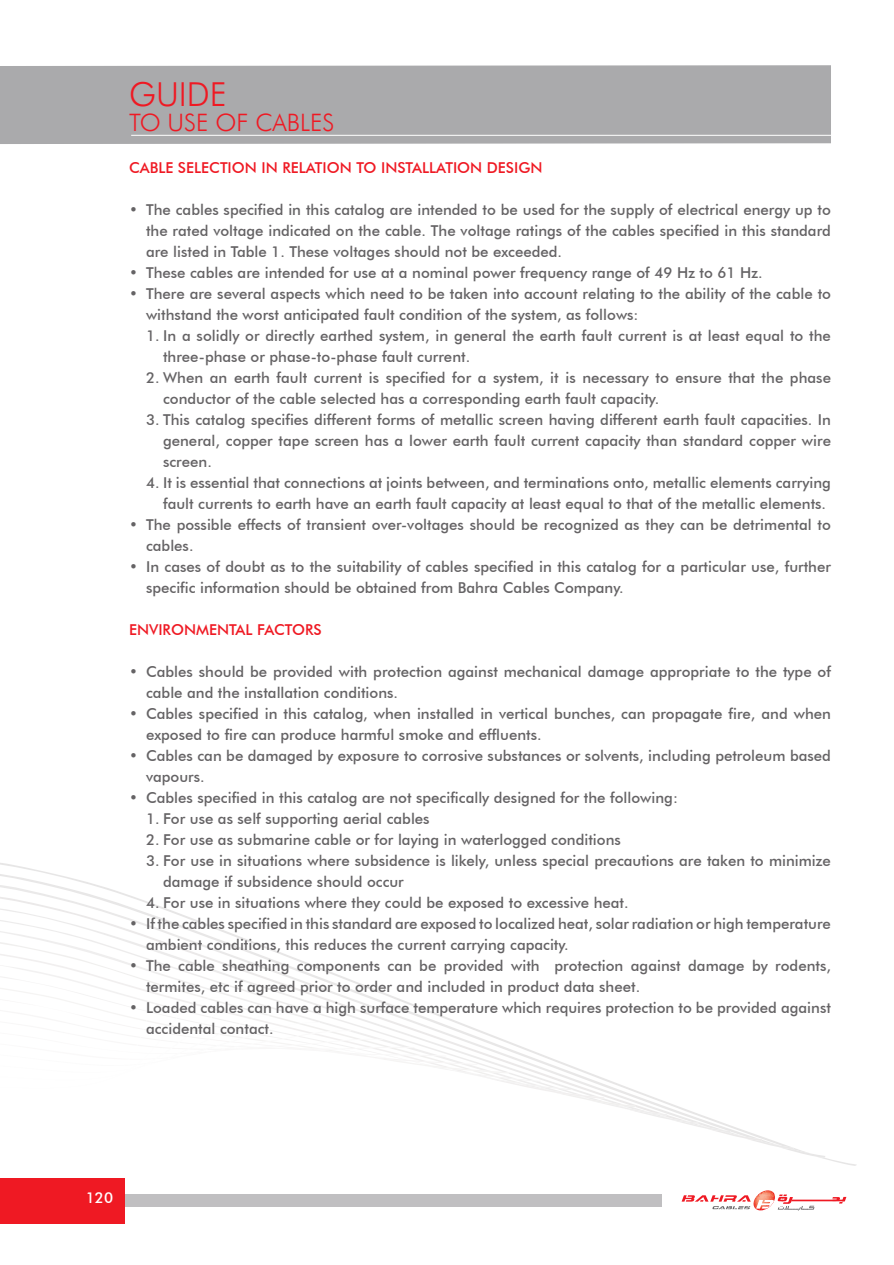
<style>
.page{position:relative;width:894px;height:1265px;background:#fff}
.page>*{position:absolute;margin:0;border:0;box-sizing:border-box;transform-origin:0 0}
.t1{font:300 33px "Futura BT";color:#ef1923}
.t2{font:300 24px "Futura BT";color:#ef1923}
.t3{font:500 15px/21px "Futura BT";color:#656365}
.t4{font:500 15px "Futura BT";color:#ef1923}
.t5{font:500 15px "Futura BT";color:#fff}
</style>
<div class="page">
<svg style="left:0;top:918px;width:699px;height:205px"></svg>
<svg style="left:0;top:929px;width:667px;height:186px"></svg>
<svg style="left:0;top:940px;width:636px;height:166px"></svg>
<svg style="left:0;top:952px;width:604px;height:146px"></svg>
<svg style="left:0;top:963px;width:573px;height:126px"></svg>
<svg style="left:0;top:974px;width:541px;height:107px"></svg>
<svg style="left:0;top:986px;width:509px;height:112px"></svg>
<div style="left:67px;top:1194px;width:595px;height:13px;background:#c0bfc1"></div>
<div style="left:0;top:1177px;width:124px;height:46px;background:#ef1923"></div>
<hr style="left:791px;top:1199px;width:53px;height:2px;background:#ef1923">
<svg style="left:832px;top:1196px;width:14px;height:7px"></svg>
<svg style="left:681px;top:1190px;width:133px;height:20px"></svg>
<div style="left:0;top:65px;width:831px;height:79px;background:#aaaaac"></div>
<hr style="left:131px;top:135px;width:711px;height:1px;background:#fff">
<h1 class="t1" style="left:129px;top:75px;width:99px">GUIDE</h1>
<h2 class="t2" style="left:129px;top:107px;width:207px">TO USE OF CABLES</h2>
<p class="t4" style="left:129px;top:158px;width:415px">CABLE SELECTION IN RELATION TO INSTALLATION DESIGN</p>
<p class="t3" style="left:146px;top:199px;width:686px;text-align:justify;text-indent:-17px">• The cables specified in this catalog are intended to be used for the supply of electrical energy up to the rated voltage indicated on the cable. The voltage ratings of the cables specified in this standard are listed in Table 1. These voltages should not be exceeded.</p>
<p class="t3" style="left:129px;top:262px;width:635px">• These cables are intended for use at a nominal power frequency range of 49 Hz to 61 Hz.</p>
<p class="t3" style="left:146px;top:283px;width:686px;text-indent:-17px">• There are several aspects which need to be taken into account relating to the ability of the cable to withstand the worst anticipated fault condition of the system, as follows:</p>
<p class="t3" style="left:163px;top:325px;width:669px;text-indent:-17px">1. In a solidly or directly earthed system, in general the earth fault current is at least equal to the three-phase or phase-to-phase fault current.</p>
<p class="t3" style="left:163px;top:367px;width:669px;text-indent:-17px">2. When an earth fault current is specified for a system, it is necessary to ensure that the phase conductor of the cable selected has a corresponding earth fault capacity.</p>
<p class="t3" style="left:163px;top:409px;width:669px;text-align:justify;text-indent:-17px">3. This catalog specifies different forms of metallic screen having different earth fault capacities. In general, copper tape screen has a lower earth fault current capacity than standard copper wire screen.</p>
<p class="t3" style="left:163px;top:472px;width:669px;text-indent:-17px">4. It is essential that connections at joints between, and terminations onto, metallic elements carrying fault currents to earth have an earth fault capacity at least equal to that of the metallic elements.</p>
<p class="t3" style="left:146px;top:514px;width:686px;text-indent:-17px">• The possible effects of transient over-voltages should be recognized as they can be detrimental to cables.</p>
<p class="t3" style="left:146px;top:556px;width:686px;text-indent:-17px">• In cases of doubt as to the suitability of cables specified in this catalog for a particular use, further specific information should be obtained from Bahra Cables Company.</p>
<p class="t4" style="left:129px;top:620px;width:194px">ENVIRONMENTAL FACTORS</p>
<p class="t3" style="left:146px;top:661px;width:686px;text-indent:-17px">• Cables should be provided with protection against mechanical damage appropriate to the type of cable and the installation conditions.</p>
<p class="t3" style="left:146px;top:703px;width:686px;text-indent:-17px">• Cables specified in this catalog, when installed in vertical bunches, can propagate fire, and when exposed to fire can produce harmful smoke and effluents.</p>
<p class="t3" style="left:146px;top:745px;width:686px;text-indent:-17px">• Cables can be damaged by exposure to corrosive substances or solvents, including petroleum based vapours.</p>
<p class="t3" style="left:129px;top:787px;width:550px">• Cables specified in this catalog are not specifically designed for the following:</p>
<p class="t3" style="left:146px;top:808px;width:285px">1. For use as self supporting aerial cables</p>
<p class="t3" style="left:146px;top:829px;width:476px">2. For use as submarine cable or for laying in waterlogged conditions</p>
<p class="t3" style="left:163px;top:850px;width:669px;text-indent:-17px">3. For use in situations where subsidence is likely, unless special precautions are taken to minimize damage if subsidence should occur</p>
<p class="t3" style="left:146px;top:892px;width:484px">4. For use in situations where they could be exposed to excessive heat.</p>
<p class="t3" style="left:146px;top:913px;width:686px;text-indent:-17px">• If the cables specified in this standard are exposed to localized heat, solar radiation or high temperature ambient conditions, this reduces the current carrying capacity.</p>
<p class="t3" style="left:146px;top:955px;width:686px;text-indent:-17px">• The cable sheathing components can be provided with protection against damage by rodents, termites, etc if agreed prior to order and included in product data sheet.</p>
<p class="t3" style="left:146px;top:997px;width:686px;text-indent:-17px">• Loaded cables can have a high surface temperature which requires protection to be provided against accidental contact.</p>
<p class="t5" style="left:86px;top:1188px;width:29px">120</p>
</div>
